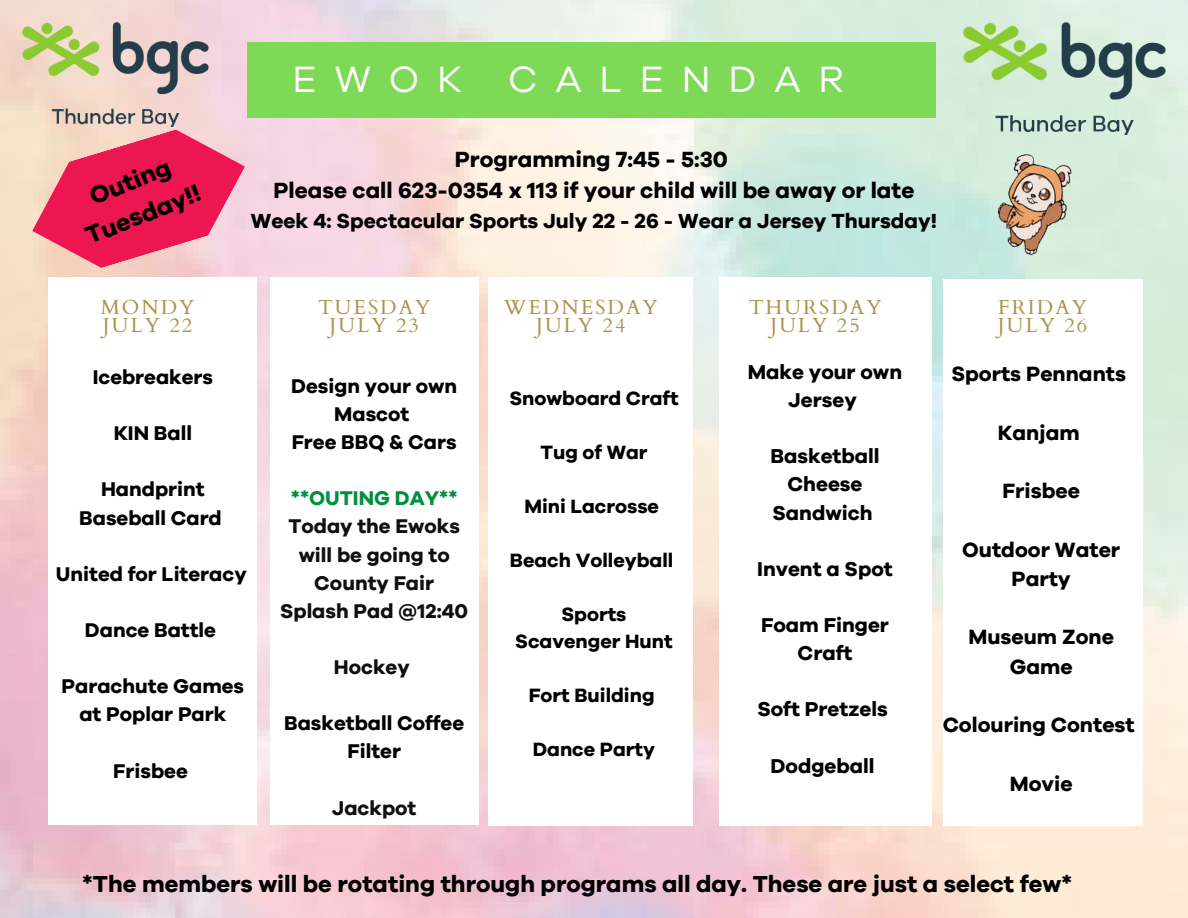
<style>
.page{position:relative;width:1188px;height:918px;background:#fff}
.page>*{position:absolute;margin:0;border:0;box-sizing:border-box;transform-origin:0 0}
.t1{font:37.95px "Galano Grotesque";letter-spacing:.475em;color:#fff}
.t2{font:700 25.2px/34.8px "Galano Grotesque";color:#000;text-align:center}
.t3{font:700 23.85px "Galano Grotesque";color:#000}
.t4{font:700 22.65px/31.5px "Galano Grotesque";color:#000;text-align:center}
.t5{font:700 21.3px/29.2px "Galano Grotesque";color:#000;text-align:center}
.t6{font:700 21px "Galano Grotesque";color:#000}
.t7{font:700 20.7px/28.2px "Galano Grotesque";color:#000;text-align:center}
.t8{font:700 20.55px/28.2px "Galano Grotesque";color:#000;text-align:center}
.t9{font:700 20.55px/28.2px "Galano Grotesque";color:#100f0d;text-align:center}
.t10{font:700 20.55px "Galano Grotesque";color:#008f40}
.t11{font:20.25px/17.2px "Cardo";letter-spacing:.1em;color:#af9049;text-align:center}
.t12{font:700 19.8px/27px "Galano Grotesque";color:#000;text-align:center}
</style>
<div class="page">
<img style="left:0;top:0;width:1188px;height:918px">
<div style="left:270px;top:277px;width:208px;height:548px;background:#fff"></div>
<div style="left:247px;top:42px;width:688px;height:75px;background:#7ed957"></div>
<div style="left:489px;top:277px;width:204px;height:548px;background:#fff"></div>
<div style="left:943px;top:279px;width:199px;height:546px;background:#fff"></div>
<div style="left:719px;top:277px;width:212px;height:548px;background:#fff"></div>
<img style="left:22px;top:23px;width:187px;height:103px">
<img style="left:964px;top:23px;width:201px;height:111px">
<img style="left:978px;top:146px;width:111px;height:121px">
<div style="left:49px;top:277px;width:208px;height:548px;background:#fff"></div>
<svg style="left:32px;top:129px;width:213px;height:139px"></svg>
<p class="t2" style="left:67px;top:188px;width:123px;rotate:-22deg">Outing<br>Tuesday!!</p>
<h1 class="t1" style="left:293px;top:57px;width:553px">EWOK CALENDAR</h1>
<p class="t4" style="left:274px;top:143px;width:642px">Programming 7:45 - 5:30<br>Please call 623-0354 x 113 if your child will be away or late</p>
<p class="t6" style="left:251px;top:208px;width:688px">Week 4: Spectacular Sports July 22 - 26 - Wear a Jersey Thursday!</p>
<p class="t11" style="left:101px;top:298px;width:95px;text-align:left">MONDY<br>JULY 22</p>
<p class="t8" style="left:93px;top:362px;width:122px">Icebreakers</p>
<p class="t8" style="left:114px;top:419px;width:80px">KIN Ball</p>
<p class="t8" style="left:79px;top:475px;width:144px">Handprint<br>Baseball Card</p>
<p class="t8" style="left:56px;top:559px;width:192px">United for Literacy</p>
<p class="t8" style="left:85px;top:615px;width:133px">Dance Battle</p>
<p class="t8" style="left:62px;top:672px;width:184px">Parachute Games at Poplar Park</p>
<p class="t8" style="left:113px;top:756px;width:76px">Frisbee</p>
<p class="t11" style="left:318px;top:298px;width:114px">TUESDAY<br>JULY 23</p>
<p class="t11" style="left:504px;top:298px;width:155px">WEDNESDAY<br>JULY 24</p>
<p class="t11" style="left:749px;top:298px;width:134px">THURSDAY<br>JULY 25</p>
<p class="t11" style="left:998px;top:298px;width:91px;text-align:left">FRIDAY<br>JULY 26</p>
<p class="t8" style="left:291px;top:371px;width:168px">Design your own<br>Mascot<br>Free BBQ &amp; Cars</p>
<p class="t10" style="left:291px;top:486px;width:168px">**OUTING DAY**</p>
<p class="t9" style="left:280px;top:512px;width:189px">Today the Ewoks will be going to<br>County Fair<br>Splash Pad @12:40</p>
<p class="t9" style="left:334px;top:652px;width:77px">Hockey</p>
<p class="t8" style="left:284px;top:709px;width:182px">Basketball Coffee<br>Filter</p>
<p class="t7" style="left:748px;top:357px;width:156px">Make your own<br>Jersey</p>
<p class="t7" style="left:770px;top:442px;width:111px">Basketball<br>Cheese<br>Sandwich</p>
<p class="t5" style="left:951px;top:359px;width:176px">Sports Pennants</p>
<p class="t5" style="left:998px;top:417px;width:84px">Kanjam</p>
<p class="t5" style="left:1003px;top:476px;width:79px">Frisbee</p>
<p class="t12" style="left:509px;top:384px;width:171px">Snowboard Craft</p>
<p class="t12" style="left:540px;top:438px;width:109px">Tug of War</p>
<p class="t12" style="left:524px;top:492px;width:136px">Mini Lacrosse</p>
<p class="t12" style="left:510px;top:546px;width:165px">Beach Volleyball</p>
<p class="t12" style="left:515px;top:600px;width:159px">Sports<br>Scavenger Hunt</p>
<p class="t12" style="left:529px;top:681px;width:127px">Fort Building</p>
<p class="t12" style="left:533px;top:735px;width:124px">Dance Party</p>
<p class="t5" style="left:962px;top:534px;width:159px">Outdoor Water<br>Party</p>
<p class="t7" style="left:757px;top:554px;width:137px">Invent a Spot</p>
<p class="t7" style="left:761px;top:610px;width:129px">Foam Finger<br>Craft</p>
<p class="t5" style="left:968px;top:622px;width:147px">Museum Zone<br>Game</p>
<p class="t7" style="left:757px;top:695px;width:132px">Soft Pretzels</p>
<p class="t5" style="left:943px;top:710px;width:194px">Colouring Contest</p>
<p class="t5" style="left:1010px;top:768px;width:64px">Movie</p>
<p class="t7" style="left:771px;top:751px;width:105px">Dodgeball</p>
<p class="t9" style="left:332px;top:793px;width:86px">Jackpot</p>
<p class="t3" style="left:82px;top:870px;width:991px">*The members will be rotating through programs all day. These are just a select few*</p>
</div>
